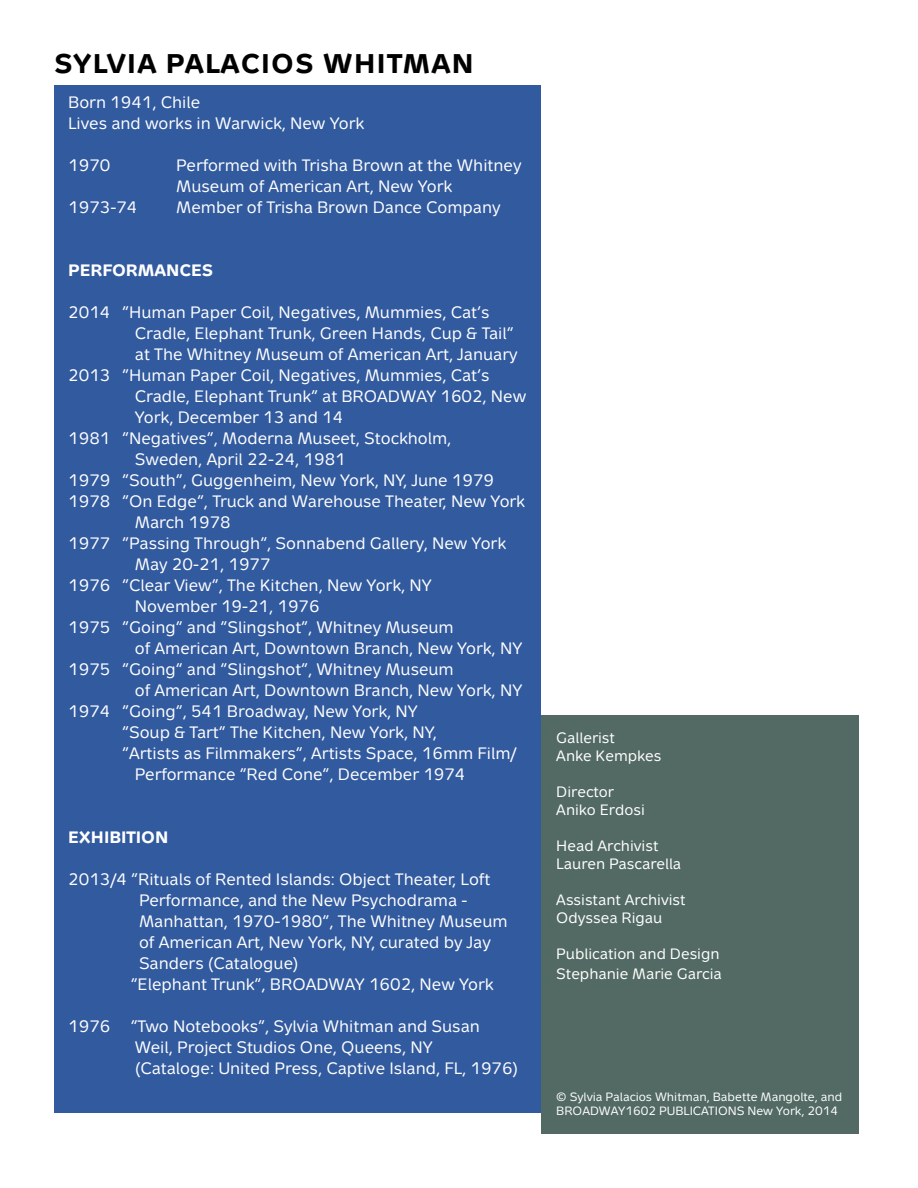
<style>
.page{position:relative;width:918px;height:1188px;background:#fff}
.page>*{position:absolute;margin:0;border:0;box-sizing:border-box;transform-origin:0 0}
.t1{font:700 27px "Metron Text OT";letter-spacing:.05em;color:#000}
.t2{font:16.5px/21px "Metron Text OT";color:#fff}
.t3{font:700 16.5px "Metron Text OT";color:#fff}
.t4{font:15px/18px "Metron Text OT";color:#fff}
.t5{font:12px/14.4px "Metron Text OT";color:#fff}
</style>
<div class="page">
<div style="left:54px;top:85px;width:487px;height:1027px;background:#325a9f"></div>
<div style="left:541px;top:715px;width:318px;height:419px;background:#526a63"></div>
<h1 class="t1" style="left:54px;top:46px;width:421px">SYLVIA PALACIOS WHITMAN</h1>
<p class="t2" style="left:68px;top:92px;width:298px">Born 1941, Chile<br>Lives and works in Warwick, New York</p>
<p class="t2" style="left:68px;top:154px;width:44px">1970</p>
<p class="t2" style="left:176px;top:154px;width:347px">Performed with Trisha Brown at the Whitney<br>Museum of American Art, New York</p>
<p class="t2" style="left:68px;top:197px;width:71px">1973-74</p>
<p class="t2" style="left:176px;top:197px;width:326px">Member of Trisha Brown Dance Company</p>
<p class="t3" style="left:68px;top:259px;width:146px">PERFORMANCES</p>
<p class="t2" style="left:68px;top:301px;width:423px">2014 “Human Paper Coil, Negatives, Mummies, Cat’s</p>
<p class="t2" style="left:135px;top:323px;width:380px">Cradle, Elephant Trunk, Green Hands, Cup &amp; Tail”</p>
<p class="t2" style="left:135px;top:344px;width:384px">at The Whitney Museum of American Art, January</p>
<p class="t2" style="left:68px;top:365px;width:423px">2013 “Human Paper Coil, Negatives, Mummies, Cat’s</p>
<p class="t2" style="left:135px;top:386px;width:393px">Cradle, Elephant Trunk” at BROADWAY 1602, New</p>
<p class="t2" style="left:135px;top:407px;width:210px">York, December 13 and 14</p>
<p class="t2" style="left:68px;top:428px;width:385px">1981 “Negatives”, Moderna Museet, Stockholm,</p>
<p class="t2" style="left:135px;top:449px;width:212px">Sweden, April 22-24, 1981</p>
<p class="t2" style="left:68px;top:470px;width:427px">1979 “South”, Guggenheim, New York, NY, June 1979</p>
<p class="t2" style="left:68px;top:491px;width:458px">1978 “On Edge”, Truck and Warehouse Theater, New York</p>
<p class="t2" style="left:135px;top:512px;width:97px">March 1978</p>
<p class="t2" style="left:68px;top:533px;width:439px">1977 “Passing Through”, Sonnabend Gallery, New York</p>
<p class="t2" style="left:135px;top:554px;width:137px">May 20-21, 1977</p>
<p class="t2" style="left:68px;top:575px;width:365px">1976 “Clear View”, The Kitchen, New York, NY</p>
<p class="t2" style="left:135px;top:596px;width:186px">November 19-21, 1976</p>
<p class="t2" style="left:68px;top:617px;width:387px">1975 “Going” and “Slingshot”, Whitney Museum</p>
<p class="t2" style="left:135px;top:638px;width:389px">of American Art, Downtown Branch, New York, NY</p>
<p class="t2" style="left:68px;top:659px;width:387px">1975 “Going” and “Slingshot”, Whitney Museum</p>
<p class="t2" style="left:135px;top:680px;width:389px">of American Art, Downtown Branch, New York, NY</p>
<p class="t2" style="left:68px;top:701px;width:351px">1974 “Going”, 541 Broadway, New York, NY</p>
<p class="t2" style="left:122px;top:722px;width:316px">“Soup &amp; Tart” The Kitchen, New York, NY,</p>
<p class="t2" style="left:122px;top:743px;width:396px">“Artists as Filmmakers”, Artists Space, 16mm Film/</p>
<p class="t2" style="left:135px;top:764px;width:332px">Performance “Red Cone”, December 1974</p>
<p class="t3" style="left:68px;top:826px;width:102px">EXHIBITION</p>
<p class="t2" style="left:68px;top:869px;width:424px">2013/4 “Rituals of Rented Islands: Object Theater, Loft</p>
<p class="t2" style="left:139px;top:890px;width:330px">Performance, and the New Psychodrama -</p>
<p class="t2" style="left:139px;top:911px;width:370px">Manhattan, 1970-1980”, The Whitney Museum</p>
<p class="t2" style="left:139px;top:932px;width:353px">of American Art, New York, NY, curated by Jay</p>
<p class="t2" style="left:139px;top:953px;width:161px">Sanders (Catalogue)</p>
<p class="t2" style="left:131px;top:974px;width:364px">“Elephant Trunk”, BROADWAY 1602, New York</p>
<p class="t2" style="left:135px;top:1016px;width:385px;text-indent:-67px">1976 “Two Notebooks”, Sylvia Whitman and Susan<br>Weil, Project Studios One, Queens, NY<br>(Cataloge: United Press, Captive Island, FL, 1976)</p>
<p class="t4" style="left:556px;top:729px;width:107px">Gallerist<br>Anke Kempkes</p>
<p class="t4" style="left:556px;top:783px;width:90px">Director<br>Aniko Erdosi</p>
<p class="t4" style="left:556px;top:837px;width:126px">Head Archivist<br>Lauren Pascarella</p>
<p class="t4" style="left:556px;top:891px;width:131px">Assistant Archivist<br>Odyssea Rigau</p>
<p class="t4" style="left:556px;top:944px;width:167px;line-height:19.8px">Publication and Design<br>Stephanie Marie Garcia</p>
<p class="t5" style="left:556px;top:1089px;width:287px">© Sylvia Palacios Whitman, Babette Mangolte, and<br>BROADWAY1602 PUBLICATIONS New York, 2014</p>
</div>
